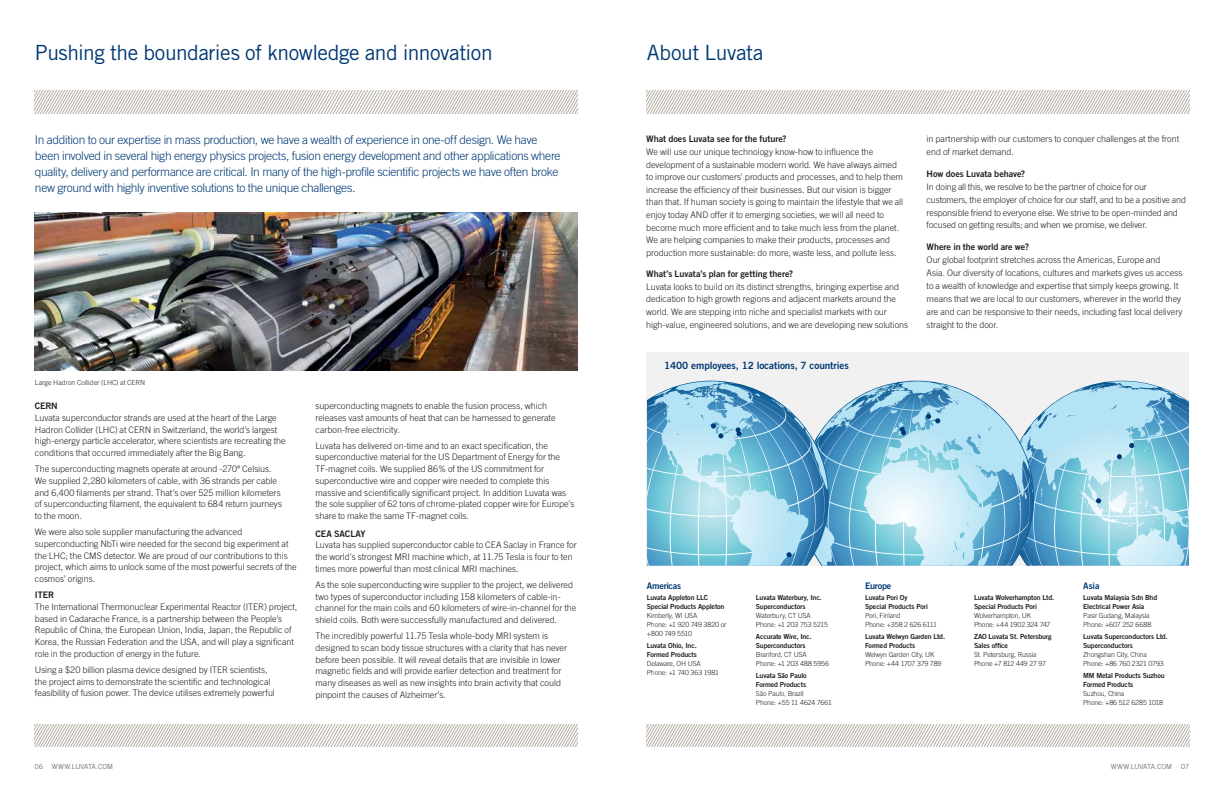
<style>
.page{position:relative;width:1224px;height:792px;background:#fff}
.page>*{position:absolute;margin:0;border:0;box-sizing:border-box;transform-origin:0 0}
.t1{font:21px "Trade Gothic LT Std";letter-spacing:-.02em;color:#003974}
.t2{font:300 12px/16px "Trade Gothic LT Std";letter-spacing:-.025em;color:#003974}
.t3{font:10px "Trade Gothic LT Std Bd 2";letter-spacing:-.01em;color:#003974}
.t4{font:300 9px/11.8px "Trade Gothic LT Std";letter-spacing:-.005em;color:#231f20}
.t5{font:9px "Trade Gothic LT Std Bd 2";color:#231f20}
.t6{font:9px "Trade Gothic LT Std Bd 2";letter-spacing:-.025em;color:#003974}
.t7{font:300 7px/9px "Trade Gothic LT Std";letter-spacing:-.02em;color:#231f20}
.t8{font:7px/9px "Trade Gothic LT Std Bd 2";letter-spacing:-.02em;color:#231f20}
.t9{font:300 7px "Trade Gothic LT Std";letter-spacing:.01em;color:#58595b}
.t10{font:300 7px "Trade Gothic LT Std";letter-spacing:.005em;color:#231f20}
</style>
<div class="page">
<svg style="left:35px;top:91px;width:542px;height:22px"></svg>
<svg style="left:35px;top:724px;width:542px;height:23px"></svg>
<svg style="left:646px;top:91px;width:543px;height:22px"></svg>
<svg style="left:646px;top:724px;width:543px;height:23px"></svg>
<img style="left:35px;top:213px;width:542px;height:158px">
<div style="left:647px;top:352px;width:542px;height:214px;background:#f1f1f2"></div>
<svg style="left:829px;top:383px;width:176px;height:183px;background:#9acde3"></svg>
<svg style="left:897px;top:381px;width:48px;height:13px"></svg>
<svg style="left:1005px;top:381px;width:184px;height:185px;background:#97cbe0"></svg>
<svg style="left:926px;top:414px;width:14px;height:9px"></svg>
<svg style="left:900px;top:427px;width:6px;height:8px"></svg>
<svg style="left:647px;top:381px;width:182px;height:185px;background:#8ec5dc"></svg>
<h1 class="t1" style="left:35px;top:40px;width:459px">Pushing the boundaries of knowledge and innovation</h1>
<p class="t2" style="left:35px;top:132px;width:527px">In addition to our expertise in mass production, we have a wealth of experience in one-off design. We have been involved in several high energy physics projects, fusion energy development and other applications where quality, delivery and performance are critical. In many of the high-profile scientific projects we have often broke new ground with highly inventive solutions to the unique challenges.</p>
<p class="t10" style="left:35px;top:378px;width:112px">Large Hadron Collider (LHC) at CERN</p>
<p class="t5" style="left:35px;top:400px;width:24px">CERN</p>
<p class="t4" style="left:35px;top:412px;width:252px">Luvata superconductor strands are used at the heart of the Large Hadron Collider (LHC) at CERN in Switzerland, the world’s largest high-energy particle accelerator, where scientists are recreating the conditions that occurred immediately after the Big Bang.</p>
<p class="t4" style="left:35px;top:463px;width:249px">The superconducting magnets operate at around -270º Celsius.<br>We supplied 2,280 kilometers of cable, with 36 strands per cable and 6,400 filaments per strand. That’s over 525 million kilometers of superconducting filament, the equivalent to 684 return journeys to the moon.</p>
<p class="t4" style="left:35px;top:526px;width:263px">We were also sole supplier manufacturing the advanced superconducting NbTi wire needed for the second big experiment at the LHC; the CMS detector. We are proud of our contributions to this project, which aims to unlock some of the most powerful secrets of the cosmos’ origins.</p>
<p class="t5" style="left:35px;top:589px;width:21px">ITER</p>
<p class="t4" style="left:35px;top:601px;width:264px">The International Thermonuclear Experimental Reactor (ITER) project, based in Cadarache France, is a partnership between the People’s Republic of China, the European Union, India, Japan, the Republic of Korea, the Russian Federation and the USA, and will play a significant role in the production of energy in the future.</p>
<p class="t4" style="left:35px;top:664px;width:241px">Using a $20 billion plasma device designed by ITER scientists, the project aims to demonstrate the scientific and technological feasibility of fusion power. The device utilises extremely powerful</p>
<p class="t4" style="left:315px;top:400px;width:242px">superconducting magnets to enable the fusion process, which releases vast amounts of heat that can be harnessed to generate carbon-free electricity.</p>
<p class="t4" style="left:315px;top:439px;width:260px">Luvata has delivered on-time and to an exact specification, the superconductive material for the US Department of Energy for the TF-magnet coils. We supplied 86% of the US commitment for superconductive wire and copper wire needed to complete this massive and scientifically significant project. In addition Luvata was the sole supplier of 62 tons of chrome-plated copper wire for Europe’s share to make the same TF-magnet coils.</p>
<p class="t5" style="left:315px;top:528px;width:52px">CEA SACLAY</p>
<p class="t4" style="left:315px;top:539px;width:263px">Luvata has supplied superconductor cable to CEA Saclay in France for the world’s strongest MRI machine which, at 11.75 Tesla is four to ten times more powerful than most clinical MRI machines.</p>
<p class="t4" style="left:315px;top:579px;width:262px">As the sole superconducting wire supplier to the project, we delivered two types of superconductor including 158 kilometers of cable-in&shy;channel for the main coils and 60 kilometers of wire-in-channel for the shield coils. Both were successfully manufactured and delivered.</p>
<p class="t4" style="left:315px;top:630px;width:253px">The incredibly powerful 11.75 Tesla whole-body MRI system is designed to scan body tissue structures with a clarity that has never before been possible. It will reveal details that are invisible in lower magnetic fields and will provide earlier detection and treatment for many diseases as well as new insights into brain activity that could pinpoint the causes of Alzheimer’s.</p>
<p class="t9" style="left:35px;top:763px;width:10px">06</p>
<p class="t9" style="left:52px;top:763px;width:63px">WWW.LUVATA.COM</p>
<h1 class="t1" style="left:647px;top:40px;width:118px">About Luvata</h1>
<p class="t5" style="left:646px;top:133px;width:142px">What does Luvata see for the future?</p>
<p class="t4" style="left:646px;top:145px;width:258px;line-height:12.6px">We will use our unique technology know-how to influence the development of a sustainable modern world. We have always aimed to improve our customers’ products and processes, and to help them increase the efficiency of their businesses. But our vision is bigger than that. If human society is going to maintain the lifestyle that we all enjoy today AND offer it to emerging societies, we will all need to become much more efficient and to take much less from the planet.<br>We are helping companies to make their products, processes and production more sustainable: do more, waste less, and pollute less.</p>
<p class="t5" style="left:646px;top:268px;width:149px">What’s Luvata’s plan for getting there?</p>
<p class="t4" style="left:646px;top:280px;width:264px;line-height:12.6px">Luvata looks to build on its distinct strengths, bringing expertise and dedication to high growth regions and adjacent markets around the world. We are stepping into niche and specialist markets with our high-value, engineered solutions, and we are developing new solutions</p>
<p class="t3" style="left:664px;top:360px;width:186px">1400 employees, 12 locations, 7 countries</p>
<p class="t4" style="left:927px;top:132px;width:254px;line-height:13px">in partnership with our customers to conquer challenges at the front end of market demand.</p>
<p class="t5" style="left:927px;top:168px;width:100px">How does Luvata behave?</p>
<p class="t4" style="left:927px;top:180px;width:261px;line-height:13px">In doing all this, we resolve to be the partner of choice for our customers, the employer of choice for our staff, and to be a positive and responsible friend to everyone else. We strive to be open-minded and focused on getting results; and when we promise, we deliver.</p>
<p class="t5" style="left:927px;top:241px;width:104px">Where in the world are we?</p>
<p class="t4" style="left:927px;top:253px;width:258px;line-height:13px">Our global footprint stretches across the Americas, Europe and<br>Asia. Our diversity of locations, cultures and markets gives us access to a wealth of knowledge and expertise that simply keeps growing. It means that we are local to our customers, wherever in the world they are and can be responsive to their needs, including fast local delivery straight to the door.</p>
<p class="t6" style="left:647px;top:580px;width:36px">Americas</p>
<p class="t8" style="left:647px;top:593px;width:79px">Luvata Appleton LLC<br>Special Products Appleton</p>
<p class="t7" style="left:647px;top:611px;width:81px">Kimberly, WI USA<br>Phone: +1 920 749 3820 or +800 749 5510</p>
<p class="t8" style="left:647px;top:641px;width:52px">Luvata Ohio, Inc.<br>Formed Products</p>
<p class="t7" style="left:647px;top:659px;width:74px">Delaware, OH USA<br>Phone: +1 740 363 1981</p>
<p class="t8" style="left:756px;top:593px;width:67px">Luvata Waterbury, Inc.<br>Superconductors</p>
<p class="t7" style="left:756px;top:611px;width:74px">Waterbury, CT USA<br>Phone: +1 203 753 5215</p>
<p class="t8" style="left:756px;top:632px;width:57px">Accurate Wire, Inc.<br>Superconductors</p>
<p class="t7" style="left:756px;top:650px;width:75px">Branford, CT USA<br>Phone: +1 203 488 5956</p>
<p class="t8" style="left:756px;top:671px;width:52px">Luvata São Paulo<br>Formed Products</p>
<p class="t7" style="left:756px;top:689px;width:78px">São Paulo, Brazil<br>Phone: +55 11 4624 7661</p>
<p class="t6" style="left:865px;top:580px;width:28px">Europe</p>
<p class="t8" style="left:865px;top:593px;width:64px">Luvata Pori Oy<br>Special Products Pori</p>
<p class="t7" style="left:865px;top:611px;width:74px">Pori, Finland<br>Phone: +358 2 626 6111</p>
<p class="t8" style="left:865px;top:632px;width:82px">Luvata Welwyn Garden Ltd.<br>Formed Products</p>
<p class="t7" style="left:865px;top:650px;width:78px">Welwyn Garden City, UK<br>Phone: +44 1707 379 789</p>
<p class="t8" style="left:974px;top:593px;width:82px">Luvata Wolverhampton Ltd.<br>Special Products Pori</p>
<p class="t7" style="left:974px;top:611px;width:78px">Wolverhampton, UK<br>Phone: +44 1902 324 747</p>
<p class="t8" style="left:974px;top:632px;width:79px">ZAO Luvata St. Petersburg<br>Sales office</p>
<p class="t7" style="left:974px;top:650px;width:74px">St. Petersburg, Russia<br>Phone +7 812 449 27 97</p>
<p class="t6" style="left:1083px;top:580px;width:18px">Asia</p>
<p class="t8" style="left:1083px;top:593px;width:76px">Luvata Malaysia Sdn Bhd<br>Electrical Power Asia</p>
<p class="t7" style="left:1083px;top:611px;width:70px">Pasir Gudang, Malaysia<br>Phone: +607 252 6688</p>
<p class="t8" style="left:1083px;top:632px;width:86px">Luvata Superconductors Ltd.<br>Superconductors</p>
<p class="t7" style="left:1083px;top:650px;width:82px">Zhongshan City, China<br>Phone: +86 760 2321 0793</p>
<p class="t8" style="left:1083px;top:671px;width:83px">MM Metal Products Suzhou<br>Formed Products</p>
<p class="t7" style="left:1083px;top:689px;width:81px">Suzhou, China<br>Phone: +86 512 6285 1018</p>
<p class="t9" style="left:1111px;top:763px;width:63px">WWW.LUVATA.COM</p>
<p class="t9" style="left:1181px;top:763px;width:9px">07</p>
</div>
